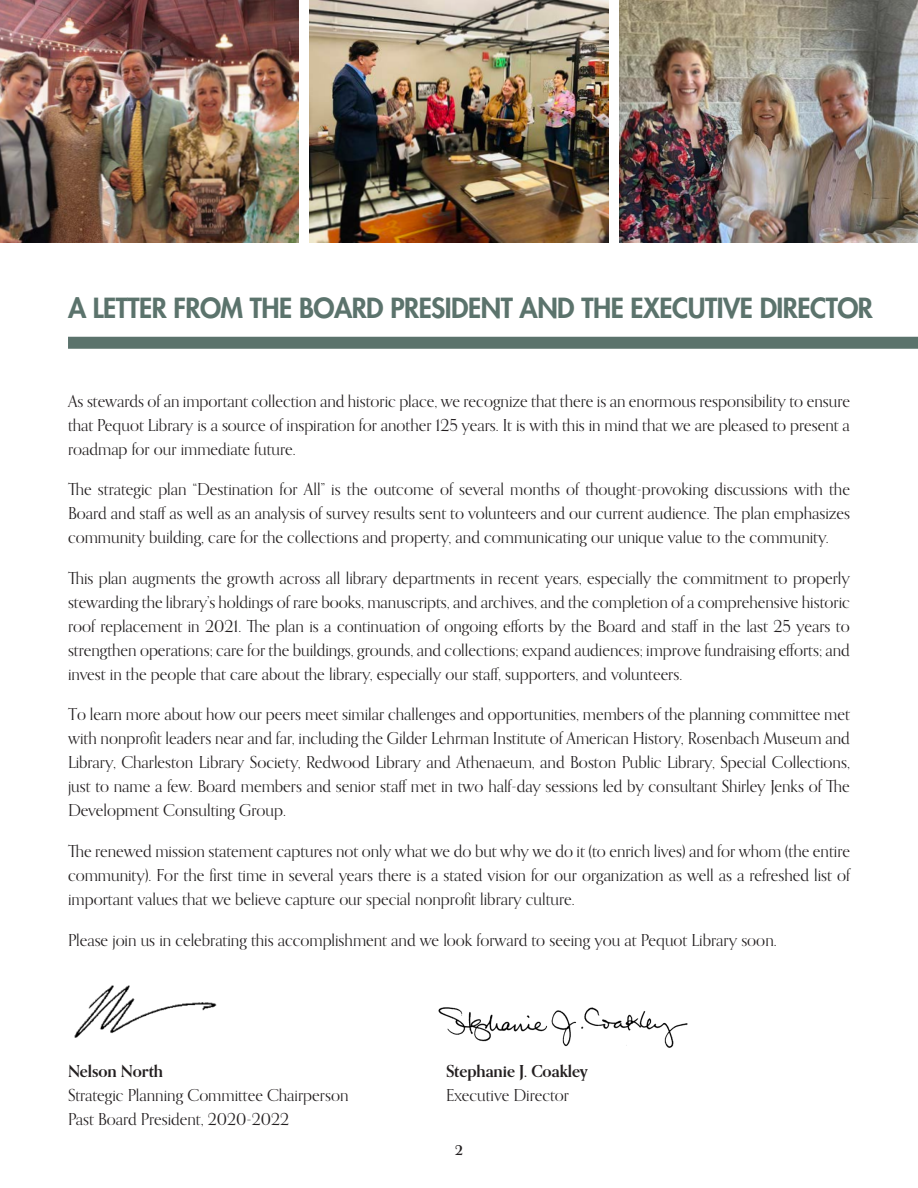
<style>
.page{position:relative;width:918px;height:1188px;background:#fff}
.page>*{position:absolute;margin:0;border:0;box-sizing:border-box;transform-origin:0 0}
.TOC_Header_Text{font:800 27px "Futura Std";letter-spacing:-.02em;color:#5b736c}
.Body_Text_-_For_Excerpt{font:16.5px/24px "Orpheus Pro";color:#231f20;text-align:justify}
.Body_Text_-_For_Excerpt-2{font:700 16.5px "Orpheus Pro";color:#231f20}
.t1{font:700 13.5px "Orpheus Pro";color:#231f20}
</style>
<div class="page">
<div style="left:68px;top:337px;width:850px;height:12px;background:#5b736c"></div>
<img style="left:0;top:0;width:298px;height:243px">
<img style="left:310px;top:0;width:298px;height:243px">
<img style="left:620px;top:0;width:298px;height:243px">
<img style="left:74px;top:985px;width:143px;height:53px">
<img style="left:438px;top:1007px;width:250px;height:41px">
<p class="TOC_Header_Text" style="left:68px;top:291px;width:807px">A LETTER FROM THE BOARD PRESIDENT AND THE EXECUTIVE DIRECTOR</p>
<p class="Body_Text_-_For_Excerpt" style="left:68px;top:389px;width:784px">As stewards of an important collection and historic place, we recognize that there is an enormous responsibility to ensure that Pequot Library is a source of inspiration for another 125 years. It is with this in mind that we are pleased to present a roadmap for our immediate future.</p>
<p class="Body_Text_-_For_Excerpt" style="left:68px;top:477px;width:784px">The strategic plan “Destination for All” is the outcome of several months of thought-provoking discussions with the Board and staff as well as an analysis of survey results sent to volunteers and our current audience. The plan emphasizes community building, care for the collections and property, and communicating our unique value to the community.</p>
<p class="Body_Text_-_For_Excerpt" style="left:68px;top:566px;width:783px">This plan augments the growth across all library departments in recent years, especially the commitment to properly stewarding the library’s holdings of rare books, manuscripts, and archives, and the completion of a comprehensive historic roof replacement in 2021. The plan is a continuation of ongoing efforts by the Board and staff in the last 25 years to strengthen operations; care for the buildings, grounds, and collections; expand audiences; improve fundraising efforts; and invest in the people that care about the library, especially our staff, supporters, and volunteers.</p>
<p class="Body_Text_-_For_Excerpt" style="left:68px;top:702px;width:783px">To learn more about how our peers meet similar challenges and opportunities, members of the planning committee met with nonprofit leaders near and far, including the Gilder Lehrman Institute of American History, Rosenbach Museum and Library, Charleston Library Society, Redwood Library and Athenaeum, and Boston Public Library, Special Collections, just to name a few. Board members and senior staff met in two half-day sessions led by consultant Shirley Jenks of The Development Consulting Group.</p>
<p class="Body_Text_-_For_Excerpt" style="left:68px;top:839px;width:783px">The renewed mission statement captures not only what we do but why we do it (to enrich lives) and for whom (the entire community). For the first time in several years there is a stated vision for our organization as well as a refreshed list of important values that we believe capture our special nonprofit library culture.</p>
<p class="Body_Text_-_For_Excerpt" style="left:68px;top:927px;width:710px">Please join us in celebrating this accomplishment and we look forward to seeing you at Pequot Library soon.</p>
<p class="Body_Text_-_For_Excerpt-2" style="left:68px;top:1061px;width:97px">Nelson North</p>
<p class="Body_Text_-_For_Excerpt-2" style="left:446px;top:1061px;width:143px">Stephanie J. Coakley</p>
<p class="Body_Text_-_For_Excerpt" style="left:68px;top:1083px;width:282px">Strategic Planning Committee Chairperson</p>
<p class="Body_Text_-_For_Excerpt" style="left:446px;top:1083px;width:125px">Executive Director</p>
<p class="Body_Text_-_For_Excerpt" style="left:68px;top:1107px;width:223px">Past Board President, 2020-2022</p>
<p class="t1" style="left:455px;top:1141px;width:9px">2</p>
</div>
